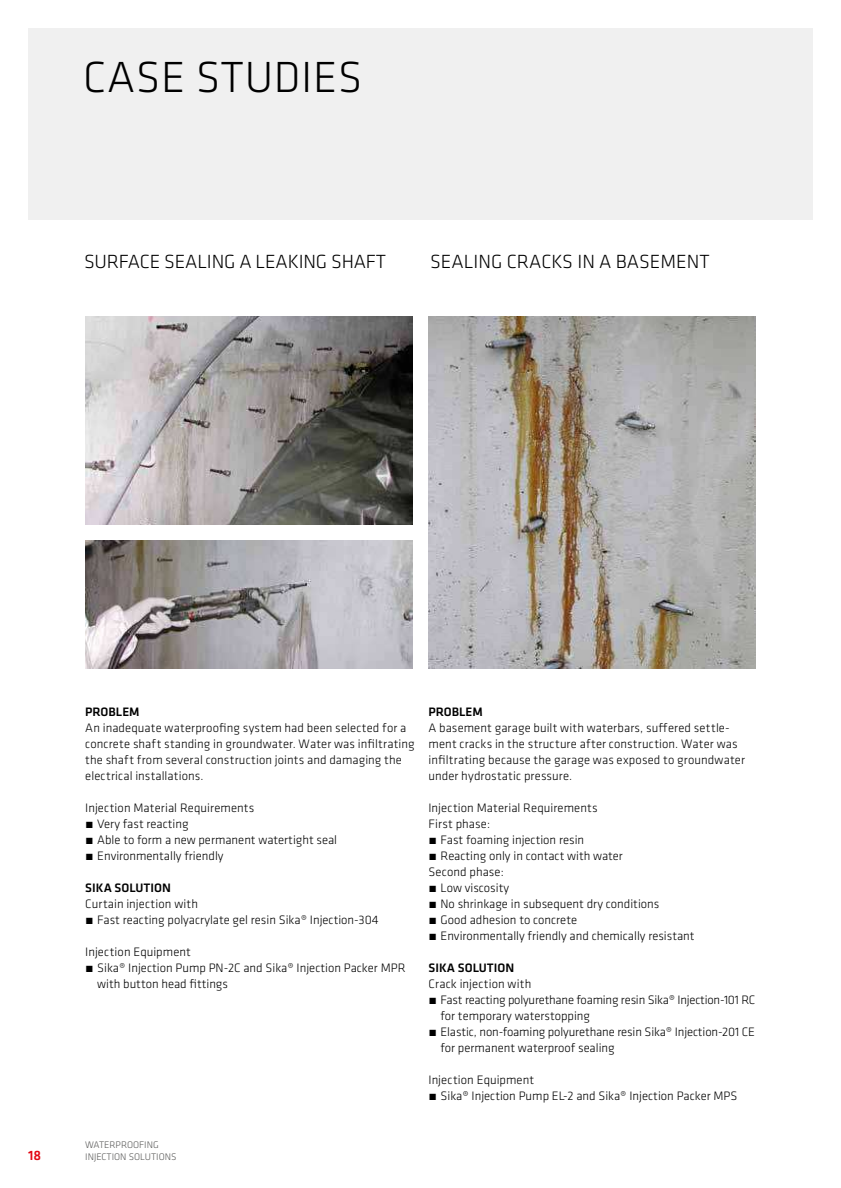
<style>
.page{position:relative;width:841px;height:1188px;background:#fff}
.page>*{position:absolute;margin:0;border:0;box-sizing:border-box;transform-origin:0 0}
.t1{font:300 45.15px "Klavika";letter-spacing:.015em;color:#000}
.t2{font:300 19.8px "Klavika";letter-spacing:-.01em;color:#000}
.t3{font:500 14.1px "Klavika";color:#e30613}
.t4{font:300 12.75px/16px "Klavika";color:#000}
.t5{font:500 12.75px "Klavika";color:#000}
.t6{font:300 9.9px/11.9px "Klavika";color:#575756}
</style>
<div class="page">
<img style="left:428px;top:316px;width:327px;height:352px">
<img style="left:85px;top:316px;width:327px;height:209px">
<img style="left:85px;top:540px;width:327px;height:128px">
<div style="left:28px;top:28px;width:784px;height:192px;background:#ededed"></div>
<h1 class="t1" style="left:83px;top:55px;width:280px">CASE STUDIES</h1>
<h2 class="t2" style="left:84px;top:251px;width:303px">SURFACE SEALING A LEAKING SHAFT</h2>
<h2 class="t2" style="left:430px;top:252px;width:281px">SEALING CRACKS IN A BASEMENT</h2>
<p class="t5" style="left:85px;top:706px;width:56px">PROBLEM</p>
<p class="t4" style="left:85px;top:720px;width:330px">An inadequate waterprooing system had been selected for a concrete shaft standing in groundwater. Water was iniltrating the shaft from several construction joints and damaging the electrical installations.</p>
<p class="t4" style="left:85px;top:800px;width:253px">Injection Material Requirements<br>́ Very fast reacting<br>́ Able to form a new permanent watertight seal ́ Environmentally friendly</p>
<p class="t5" style="left:85px;top:882px;width:87px">SIKA SOLUTION</p>
<p class="t4" style="left:85px;top:896px;width:295px">Curtain injection with<br>́ Fast reacting polyacrylate gel resin Sika® Injection-304</p>
<p class="t4" style="left:85px;top:944px;width:107px">Injection Equipment</p>
<p class="t4" style="left:85px;top:960px;width:321px">́ Sika® Injection Pump PN-2C and Sika® Injection Packer MPR</p>
<p class="t4" style="left:97px;top:976px;width:132px">with button head ittings</p>
<p class="t5" style="left:428px;top:706px;width:56px">PROBLEM</p>
<p class="t4" style="left:428px;top:720px;width:318px">A basement garage built with waterbars, sufered settle&shy;ment cracks in the structure after construction. Water was iniltrating because the garage was exposed to groundwater under hydrostatic pressure.</p>
<p class="t4" style="left:428px;top:800px;width:267px">Injection Material Requirements<br>First phase:<br>́ Fast foaming injection resin<br>́ Reacting only in contact with water<br>Second phase:<br>́ Low viscosity<br>́ No shrinkage in subsequent dry conditions<br>́ Good adhesion to concrete<br>́ Environmentally friendly and chemically resistant</p>
<p class="t5" style="left:428px;top:962px;width:87px">SIKA SOLUTION</p>
<p class="t4" style="left:428px;top:976px;width:104px">Crack injection with</p>
<p class="t4" style="left:428px;top:992px;width:328px">́ Fast reacting polyurethane foaming resin Sika® Injection-101 RC</p>
<p class="t4" style="left:440px;top:1008px;width:151px">for temporary waterstopping</p>
<p class="t4" style="left:428px;top:1024px;width:328px">́ Elastic, non-foaming polyurethane resin Sika® Injection-201 CE</p>
<p class="t4" style="left:440px;top:1040px;width:176px">for permanent waterproof sealing</p>
<p class="t4" style="left:428px;top:1072px;width:310px">Injection Equipment<br>́ Sika® Injection Pump EL-2 and Sika® Injection Packer MPS</p>
<p class="t3" style="left:28px;top:1149px;width:15px">18</p>
<p class="t6" style="left:85px;top:1139px;width:93px">WATERPROOFING<br>INJECTION SOLUTIONS</p>
</div>
